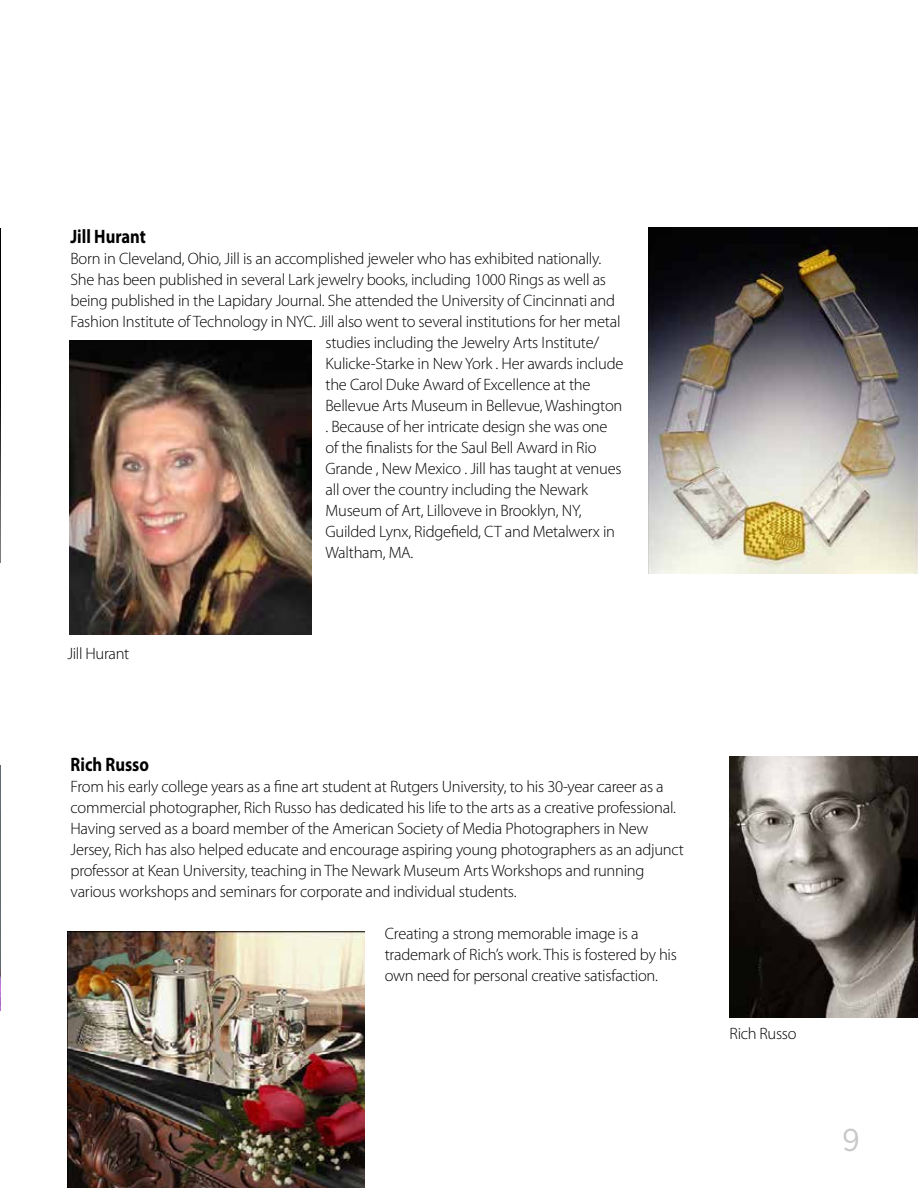
<style>
.page{position:relative;width:918px;height:1188px;background:#fff}
.page>*{position:absolute;margin:0;border:0;box-sizing:border-box;transform-origin:0 0}
.t1{font:31.5px "Gotham Narrow";color:#c7c8ca}
.t2{font:700 19.5px "Myriad Pro";color:#000;scale:.85 1}
.t3{font:300 16.5px/21px "Myriad Pro";letter-spacing:-.015em;color:#000}
</style>
<div class="page">
<img style="left:729px;top:756px;width:189px;height:262px">
<img style="left:68px;top:931px;width:296px;height:257px">
<img style="left:0;top:765px;width:1px;height:246px">
<img style="left:648px;top:227px;width:270px;height:347px">
<img style="left:69px;top:340px;width:243px;height:294px">
<img style="left:0;top:228px;width:1px;height:334px">
<p class="t2" style="left:70px;top:223px;width:90px">Jill Hurant</p>
<p class="t3" style="left:70px;top:247px;width:533px">Born in Cleveland, Ohio, Jill is an accomplished jeweler who has exhibited nationally.</p>
<p class="t3" style="left:70px;top:268px;width:537px">She has been published in several Lark jewelry books, including 1000 Rings as well as</p>
<p class="t3" style="left:70px;top:289px;width:546px">being published in the Lapidary Journal. She attended the University of Cincinnati and</p>
<p class="t3" style="left:70px;top:310px;width:552px">Fashion Institute of Technology in NYC. Jill also went to several institutions for her metal</p>
<p class="t3" style="left:326px;top:331px;width:275px">studies including the Jewelry Arts Institute/</p>
<p class="t3" style="left:326px;top:352px;width:299px">Kulicke-Starke in New York . Her awards include</p>
<p class="t3" style="left:326px;top:373px;width:266px">the Carol Duke Award of Excellence at the</p>
<p class="t3" style="left:326px;top:394px;width:298px">Bellevue Arts Museum in Bellevue, Washington</p>
<p class="t3" style="left:326px;top:415px;width:283px">. Because of her intricate design she was one</p>
<p class="t3" style="left:326px;top:437px;width:273px">of the finalists for the Saul Bell Award in Rio</p>
<p class="t3" style="left:326px;top:458px;width:298px">Grande , New Mexico . Jill has taught at venues</p>
<p class="t3" style="left:326px;top:479px;width:264px">all over the country including the Newark</p>
<p class="t3" style="left:326px;top:500px;width:258px">Museum of Art, Lilloveve in Brooklyn, NY,</p>
<p class="t3" style="left:326px;top:521px;width:291px">Guilded Lynx, Ridgefield, CT and Metalwerx in</p>
<p class="t3" style="left:326px;top:542px;width:89px">Waltham, MA.</p>
<p class="t3" style="left:68px;top:643px;width:63px">Jill Hurant</p>
<p class="t2" style="left:70px;top:751px;width:94px">Rich Russo</p>
<p class="t3" style="left:70px;top:775px;width:615px">From his early college years as a fine art student at Rutgers University, to his 30-year career as a commercial photographer, Rich Russo has dedicated his life to the arts as a creative professional.<br>Having served as a board member of the American Society of Media Photographers in New Jersey, Rich has also helped educate and encourage aspiring young photographers as an adjunct professor at Kean University, teaching in The Newark Museum Arts Workshops and running various workshops and seminars for corporate and individual students.</p>
<p class="t3" style="left:385px;top:922px;width:294px">Creating a strong memorable image is a trademark of Rich’s work. This is fostered by his own need for personal creative satisfaction.</p>
<p class="t3" style="left:730px;top:1023px;width:68px">Rich Russo</p>
<h1 class="t1" style="left:842px;top:1120px;width:19px">9</h1>
</div>
